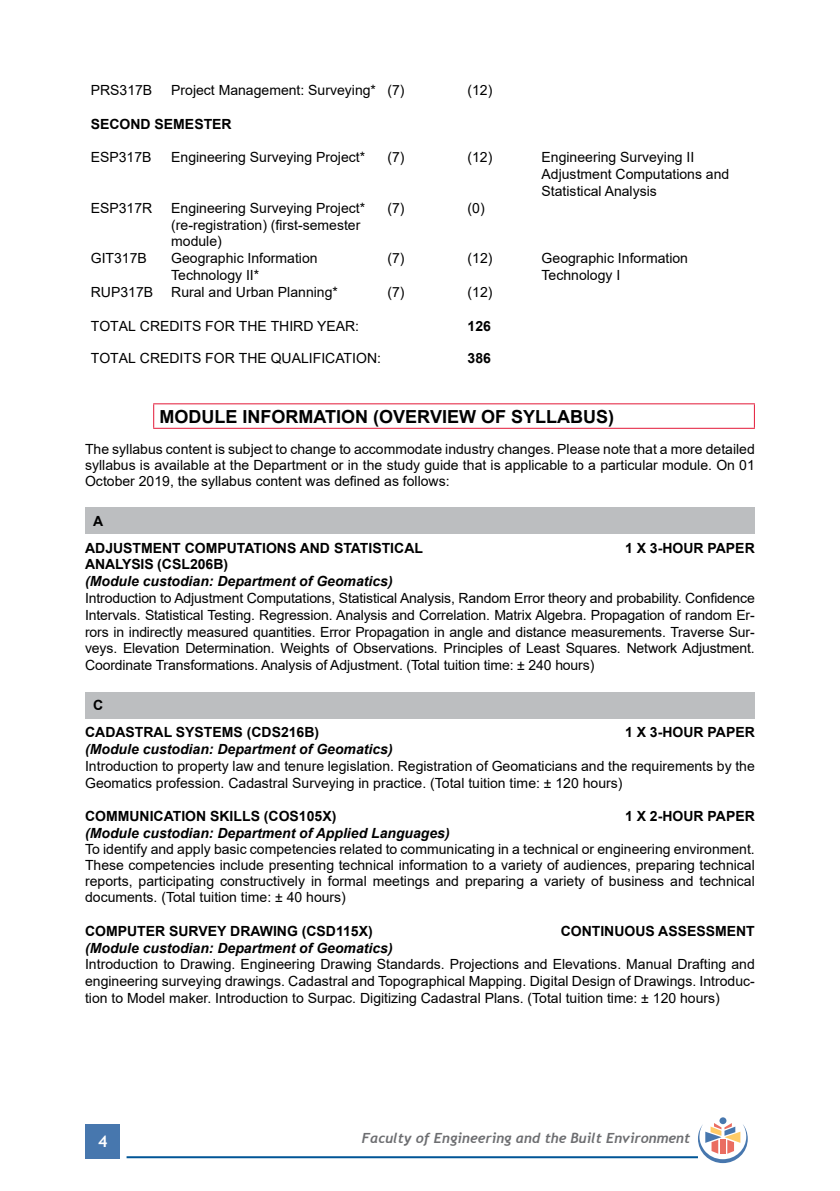
<style>
.page{position:relative;width:840px;height:1191px;background:#fff}
.page>*{position:absolute;margin:0;border:0;box-sizing:border-box;transform-origin:0 0}
.t1{font:700 18px "Arial";color:#000}
.t2{font:700 16px "Trebuchet MS";color:#fff}
.t3{font:14px/16.8px "Arial";color:#000;text-align:justify}
.t4{font:700 14px/26.8px "Arial";color:#000}
.t5{font:italic 700 14px "Arial";color:#000}
.t6{font:italic 700 14px "Trebuchet";color:#6d6e71}
</style>
<div class="page">
<div style="left:86px;top:1124px;width:34px;height:34px;background:#4777ae"></div>
<hr style="left:126px;top:1156px;width:571px;height:2px;background:#005596">
<div style="left:719px;top:1117px;width:7px;height:7px;background:#4777ae;border-radius:50%"></div>
<svg style="left:697px;top:1123px;width:50px;height:40px"></svg>
<hr style="left:153px;top:403px;width:601px;height:1px;background:#e31837">
<svg style="left:153px;top:404px;width:1px;height:24px"></svg>
<svg style="left:753px;top:404px;width:1px;height:24px"></svg>
<hr style="left:153px;top:428px;width:601px;height:1px;background:#e31837">
<div style="left:85px;top:507px;width:669px;height:27px;background:#bcbec0"></div>
<div style="left:85px;top:692px;width:669px;height:26px;background:#bcbec0"></div>
<p class="t3" style="left:91px;top:82px;width:63px">PRS317B</p>
<p class="t3" style="left:171px;top:82px;width:235px">Project Management: Surveying* (7)</p>
<p class="t3" style="left:467px;top:82px;width:26px">(12)</p>
<p class="t4" style="left:91px;top:111px;width:142px">SECOND SEMESTER</p>
<p class="t3" style="left:91px;top:149px;width:62px">ESP317B</p>
<p class="t3" style="left:171px;top:149px;width:195px">Engineering Surveying Project*</p>
<p class="t3" style="left:387px;top:149px;width:19px">(7)</p>
<p class="t3" style="left:467px;top:149px;width:26px">(12)</p>
<p class="t3" style="left:541px;top:149px;width:189px;text-align:left">Engineering Surveying II<br>Adjustment Computations and<br>Statistical Analysis</p>
<p class="t3" style="left:91px;top:199px;width:63px">ESP317R</p>
<p class="t3" style="left:171px;top:199px;width:195px">Engineering Surveying Project*</p>
<p class="t3" style="left:387px;top:199px;width:19px">(7)</p>
<p class="t3" style="left:467px;top:199px;width:19px">(0)</p>
<p class="t3" style="left:171px;top:216px;width:191px">(re-registration) (first-semester module)</p>
<p class="t3" style="left:91px;top:250px;width:58px">GIT317B</p>
<p class="t3" style="left:171px;top:250px;width:148px">Geographic Information</p>
<p class="t3" style="left:387px;top:250px;width:19px">(7)</p>
<p class="t3" style="left:467px;top:250px;width:26px">(12)</p>
<p class="t3" style="left:541px;top:250px;width:148px">Geographic Information</p>
<p class="t3" style="left:171px;top:267px;width:89px">Technology II*</p>
<p class="t3" style="left:541px;top:267px;width:80px">Technology I</p>
<p class="t3" style="left:91px;top:283px;width:64px">RUP317B</p>
<p class="t3" style="left:171px;top:283px;width:168px">Rural and Urban Planning*</p>
<p class="t3" style="left:387px;top:283px;width:19px">(7)</p>
<p class="t3" style="left:467px;top:283px;width:26px">(12)</p>
<p class="t3" style="left:91px;top:317px;width:270px">TOTAL CREDITS FOR THE THIRD YEAR:</p>
<p class="t4" style="left:467px;top:312px;width:25px">126</p>
<p class="t3" style="left:91px;top:350px;width:291px">TOTAL CREDITS FOR THE QUALIFICATION:</p>
<p class="t4" style="left:467px;top:345px;width:25px">386</p>
<p class="t1" style="left:159px;top:403px;width:456px">MODULE INFORMATION (OVERVIEW OF SYLLABUS)</p>
<p class="t3" style="left:85px;top:440px;width:671px;line-height:16px">The syllabus content is subject to change to accommodate industry changes. Please note that a more detailed syllabus is available at the Department or in the study guide that is applicable to a particular module. On 01<br>October 2019, the syllabus content was defined as follows:</p>
<p class="t4" style="left:85px;top:507px;width:339px;text-indent:8px">A<br>ADJUSTMENT COMPUTATIONS AND STATISTICAL</p>
<p class="t4" style="left:624px;top:534px;width:131px">1 X 3-HOUR PAPER</p>
<p class="t4" style="left:85px;top:551px;width:144px">ANALYSIS (CSL206B)</p>
<p class="t5" style="left:85px;top:572px;width:309px">(Module custodian: Department of Geomatics)</p>
<p class="t3" style="left:85px;top:589px;width:670px">Introduction to Adjustment Computations, Statistical Analysis, Random Error theory and probability. Confidence Intervals. Statistical Testing. Regression. Analysis and Correlation. Matrix Algebra. Propagation of random Er&shy;rors in indirectly measured quantities. Error Propagation in angle and distance measurements. Traverse Sur&shy;veys. Elevation Determination. Weights of Observations. Principles of Least Squares. Network Adjustment.<br>Coordinate Transformations. Analysis of Adjustment. (Total tuition time: ± 240 hours)</p>
<p class="t4" style="left:85px;top:692px;width:235px;text-indent:8px">C<br>CADASTRAL SYSTEMS (CDS216B)</p>
<p class="t4" style="left:624px;top:719px;width:131px">1 X 3-HOUR PAPER</p>
<p class="t5" style="left:85px;top:740px;width:309px">(Module custodian: Department of Geomatics)</p>
<p class="t3" style="left:85px;top:757px;width:671px">Introduction to property law and tenure legislation. Registration of Geomaticians and the requirements by the<br>Geomatics profession. Cadastral Surveying in practice. (Total tuition time: ± 120 hours)</p>
<p class="t4" style="left:85px;top:803px;width:252px">COMMUNICATION SKILLS (COS105X)</p>
<p class="t4" style="left:624px;top:803px;width:131px">1 X 2-HOUR PAPER</p>
<p class="t5" style="left:85px;top:824px;width:366px">(Module custodian: Department of Applied Languages)</p>
<p class="t3" style="left:85px;top:841px;width:671px;line-height:16px">To identify and apply basic competencies related to communicating in a technical or engineering environment.<br>These competencies include presenting technical information to a variety of audiences, preparing technical reports, participating constructively in formal meetings and preparing a variety of business and technical documents. (Total tuition time: ± 40 hours)</p>
<p class="t4" style="left:85px;top:917px;width:289px">COMPUTER SURVEY DRAWING (CSD115X)</p>
<p class="t4" style="left:560px;top:917px;width:195px">CONTINUOUS ASSESSMENT</p>
<p class="t5" style="left:85px;top:938px;width:309px">(Module custodian: Department of Geomatics)</p>
<p class="t3" style="left:85px;top:956px;width:671px">Introduction to Drawing. Engineering Drawing Standards. Projections and Elevations. Manual Drafting and engineering surveying drawings. Cadastral and Topographical Mapping. Digital Design of Drawings. Introduc&shy;tion to Model maker. Introduction to Surpac. Digitizing Cadastral Plans. (Total tuition time: ± 120 hours)</p>
<p class="t2" style="left:98px;top:1131px;width:11px">4</p>
<p class="t6" style="left:362px;top:1129px;width:329px">Faculty of Engineering and the Built Environment</p>
</div>
